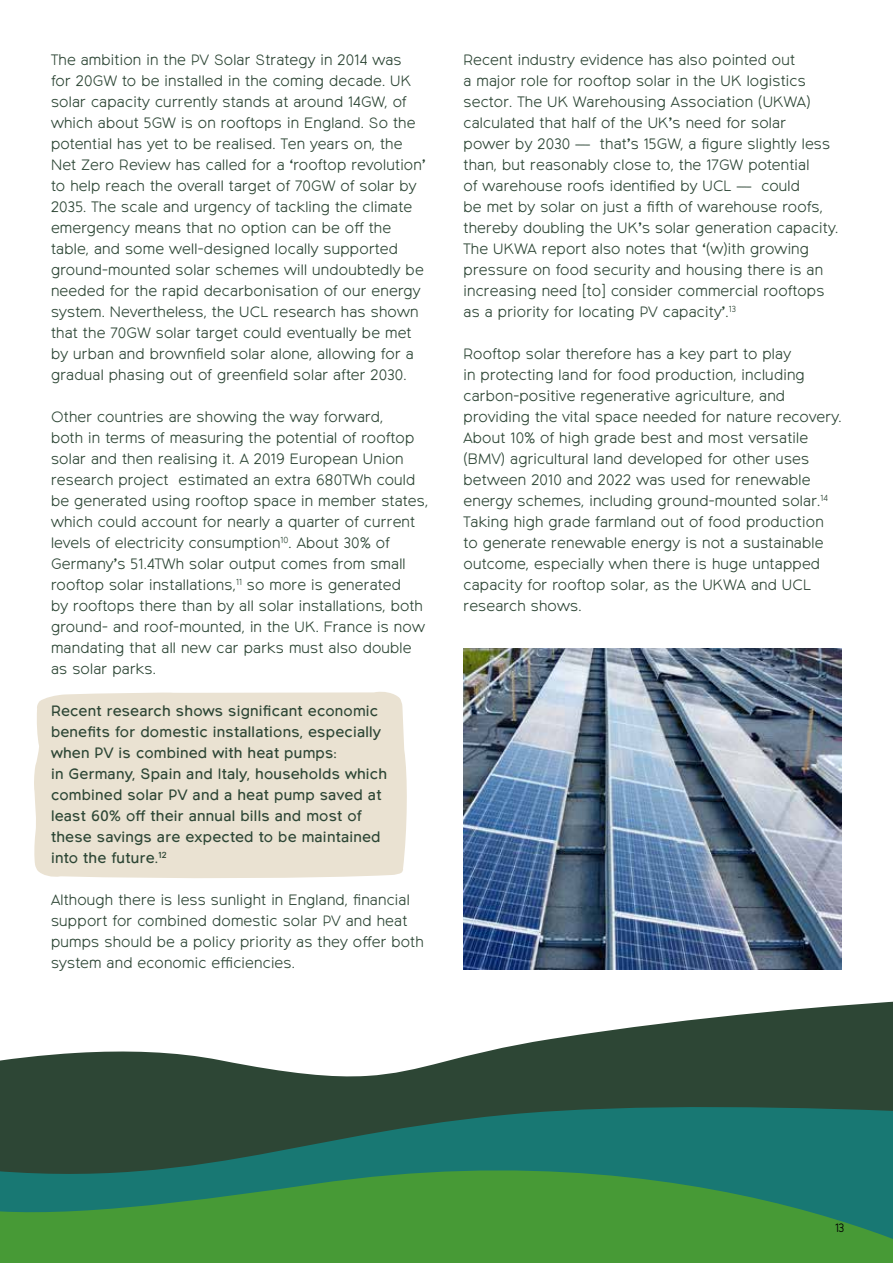
<style>
.page{position:relative;width:893px;height:1263px;background:#fff}
.page>*{position:absolute;margin:0;border:0;box-sizing:border-box;transform-origin:0 0}
.t1{font:300 15px/21px "Northwoods";letter-spacing:.015em;color:#2d4635}
.t2{font:15px/21px "Northwoods";letter-spacing:.015em;color:#2d4635}
.t3{font:300 12px "Northwoods";color:#000}
</style>
<div class="page">
<div style="left:34px;top:691px;width:373px;height:187px;background:#eae2d2"></div>
<svg style="left:4px;top:1001px;width:889px;height:59px"></svg>
<svg style="left:0;top:1060px;width:893px;height:14px;fill:#2d4635"></svg>
<svg style="left:0;top:1074px;width:893px;height:189px;background:#307549"></svg>
<img style="left:463px;top:648px;width:379px;height:321px">
<p class="t1" style="left:51px;top:50px;width:376px">The ambition in the PV Solar Strategy in 2014 was<br>for 20GW to be installed in the coming decade. UK solar capacity currently stands at around 14GW, of which about 5GW is on rooftops in England. So the potential has yet to be realised. Ten years on, the Net Zero Review has called for a ‘rooftop revolution’ to help reach the overall target of 70GW of solar by 2035. The scale and urgency of tackling the climate emergency means that no option can be off the table, and some well-designed locally supported ground-mounted solar schemes will undoubtedly be needed for the rapid decarbonisation of our energy system. Nevertheless, the UCL research has shown that the 70GW solar target could eventually be met by urban and brownfield solar alone, allowing for a gradual phasing out of greenfield solar after 2030.</p>
<p class="t1" style="left:51px;top:407px;width:378px">Other countries are showing the way forward,<br>both in terms of measuring the potential of rooftop solar and then realising it. A 2019 European Union research project estimated an extra 680TWh could be generated using rooftop space in member states, which could account for nearly a quarter of current levels of electricity consumption<sup>10</sup>. About 30% of Germany’s 51.4TWh solar output comes from small rooftop solar installations,<sup>11</sup> so more is generated<br>by rooftops there than by all solar installations, both ground- and roof-mounted, in the UK. France is now mandating that all new car parks must also double as solar parks.</p>
<p class="t2" style="left:51px;top:701px;width:338px">Recent research shows significant economic benefits for domestic installations, especially when PV is combined with heat pumps:<br>in Germany, Spain and Italy, households which combined solar PV and a heat pump saved at least 60% off their annual bills and most of these savings are expected to be maintained into the future.<sup>12</sup></p>
<p class="t1" style="left:51px;top:890px;width:374px">Although there is less sunlight in England, financial support for combined domestic solar PV and heat pumps should be a policy priority as they offer both system and economic efficiencies.</p>
<p class="t1" style="left:463px;top:50px;width:376px">Recent industry evidence has also pointed out<br>a major role for rooftop solar in the UK logistics sector. The UK Warehousing Association (UKWA) calculated that half of the UK’s need for solar<br>power by 2030 — that’s 15GW, a figure slightly less than, but reasonably close to, the 17GW potential<br>of warehouse roofs identified by UCL — could<br>be met by solar on just a fifth of warehouse roofs, thereby doubling the UK’s solar generation capacity.<br>The UKWA report also notes that ‘(w)ith growing pressure on food security and housing there is an increasing need [to] consider commercial rooftops as a priority for locating PV capacity’.<sup>13</sup></p>
<p class="t1" style="left:463px;top:344px;width:379px">Rooftop solar therefore has a key part to play<br>in protecting land for food production, including carbon-positive regenerative agriculture, and providing the vital space needed for nature recovery.<br>About 10% of high grade best and most versatile (BMV) agricultural land developed for other uses between 2010 and 2022 was used for renewable energy schemes, including ground-mounted solar.<sup>14<br></sup>Taking high grade farmland out of food production to generate renewable energy is not a sustainable outcome, especially when there is huge untapped capacity for rooftop solar, as the UKWA and UCL research shows.</p>
<p class="t3" style="left:835px;top:1220px;width:11px">13</p>
<p class="t3" style="left:832px;top:1226px;width:13px">13</p>
</div>
